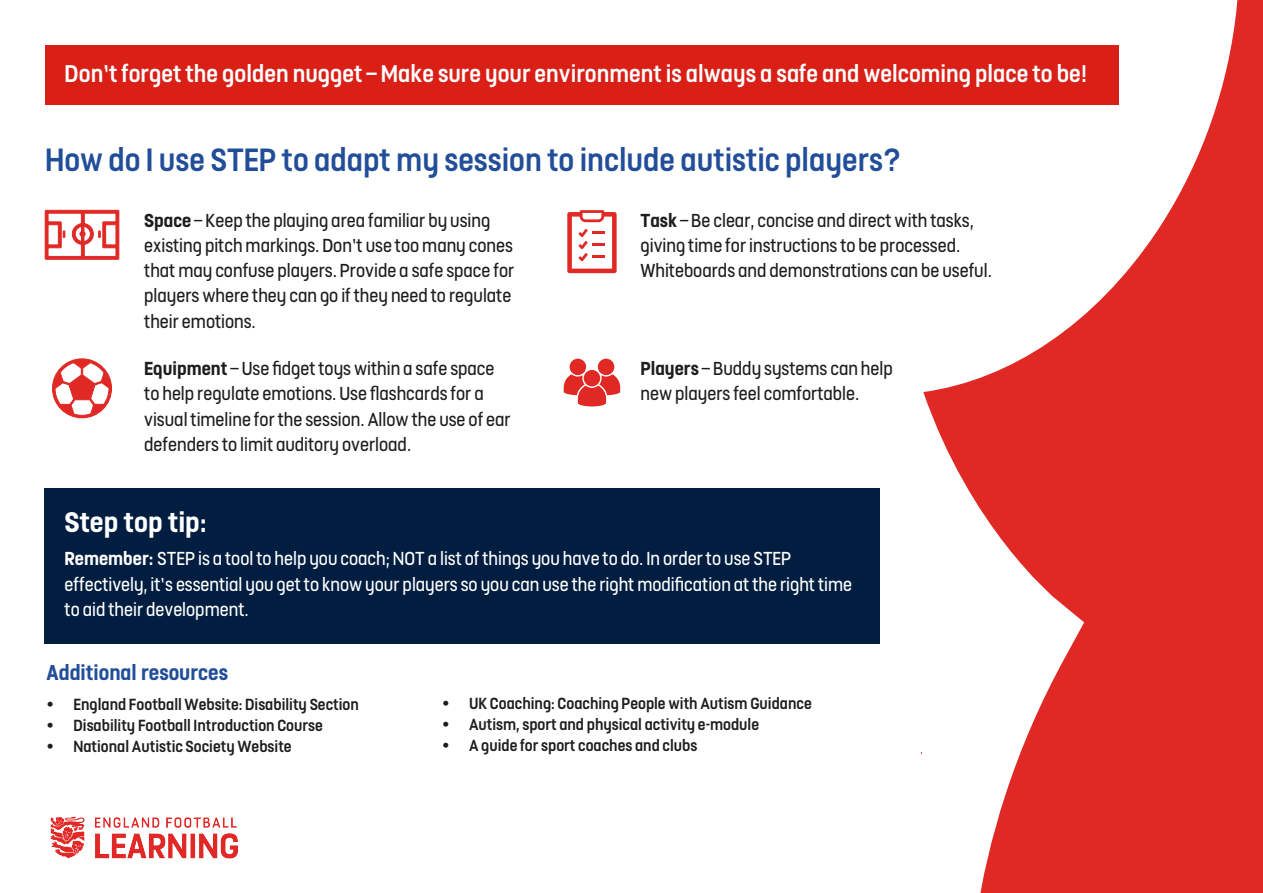
<style>
.page{position:relative;width:1263px;height:893px;background:#fff}
.page>*{position:absolute;margin:0;border:0;box-sizing:border-box;transform-origin:0 0}
.t1{font:500 36px "FS Dillon";color:#224e99}
.t2{font:700 31.65px "FS Dillon";color:#fff}
.t3{font:500 27px "FS Dillon";color:#fff}
.t4{font:700 24px "FS Dillon";color:#224e99}
.t5{font:21px/25.2px "FS Dillon";color:#1d1d1b}
.t6{font:21px/25.2px "FS Dillon";color:#fff}
.t7{font:500 18px "FS Dillon";color:#1d1d1b}
.s1{font-weight:700}
</style>
<div class="page">
<div style="left:44px;top:489px;width:836px;height:155px;background:#011d40"></div>
<svg style="left:45px;top:210px;width:74px;height:50px"></svg>
<svg style="left:567px;top:210px;width:50px;height:63px"></svg>
<svg style="left:52px;top:358px;width:60px;height:60px"></svg>
<div style="left:570px;top:359px;width:16px;height:16px;background:#e02925;border-radius:50%"></div>
<div style="left:598px;top:359px;width:16px;height:16px;background:#e02925;border-radius:50%"></div>
<svg style="left:584px;top:370px;width:16px;height:16px"></svg>
<svg style="left:564px;top:374px;width:56px;height:32px"></svg>
<svg style="left:1186px;top:0;width:77px;height:346px;fill:#e02925"></svg>
<div style="left:1186px;top:346px;width:77px;height:547px;background:#e02925"></div>
<svg style="left:922px;top:104px;width:264px;height:789px;fill:#e02925"></svg>
<img style="left:50px;top:816px;width:189px;height:43px">
<div style="left:45px;top:45px;width:1074px;height:59px;background:#d91f16"></div>
<p class="t3" style="left:65px;top:55px;width:1024px">Don’t forget the golden nugget – Make sure your environment is always a safe and welcoming place to be!</p>
<p class="t1" style="left:45px;top:135px;width:858px">How do I use STEP to adapt my session to include autistic players?</p>
<p class="t5" style="left:144px;top:206px;width:372px"><span class="s1">Space</span> – Keep the playing area familiar by using existing pitch markings. Don’t use too many cones that may confuse players. Provide a safe space for players where they can go if they need to regulate their emotions.</p>
<p class="t5" style="left:640px;top:206px;width:353px"><span class="s1">Task</span> – Be clear, concise and direct with tasks, giving time for instructions to be processed.<br>Whiteboards and demonstrations can be useful.</p>
<p class="t5" style="left:144px;top:355px;width:368px"><span class="s1">Equipment</span> – Use fidget toys within a safe space to help regulate emotions. Use flashcards for a visual timeline for the session. Allow the use of ear defenders to limit auditory overload.</p>
<p class="t5" style="left:640px;top:355px;width:254px"><span class="s1">Players</span> – Buddy systems can help new players feel comfortable.</p>
<p class="t2" style="left:65px;top:499px;width:144px">Step top tip:</p>
<p class="t6" style="left:65px;top:545px;width:789px"><span class="s1">Remember:</span> STEP is a tool to help you coach; NOT a list of things you have to do. In order to use STEP effectively, it’s essential you get to know your players so you can use the right modification at the right time to aid their development.</p>
<p class="t4" style="left:46px;top:655px;width:183px">Additional resources</p>
<p class="t7" style="left:46px;top:691px;width:314px">• England Football Website: Disability Section</p>
<p class="t7" style="left:46px;top:712px;width:278px">• Disability Football Introduction Course</p>
<p class="t7" style="left:46px;top:733px;width:247px">• National Autistic Society Website</p>
<p class="t7" style="left:442px;top:691px;width:371px">• UK Coaching: Coaching People with Autism Guidance</p>
<p class="t7" style="left:442px;top:712px;width:319px">• Autism, sport and physical activity e-module</p>
<p class="t7" style="left:442px;top:733px;width:257px">• A guide for sport coaches and clubs</p>
</div>
